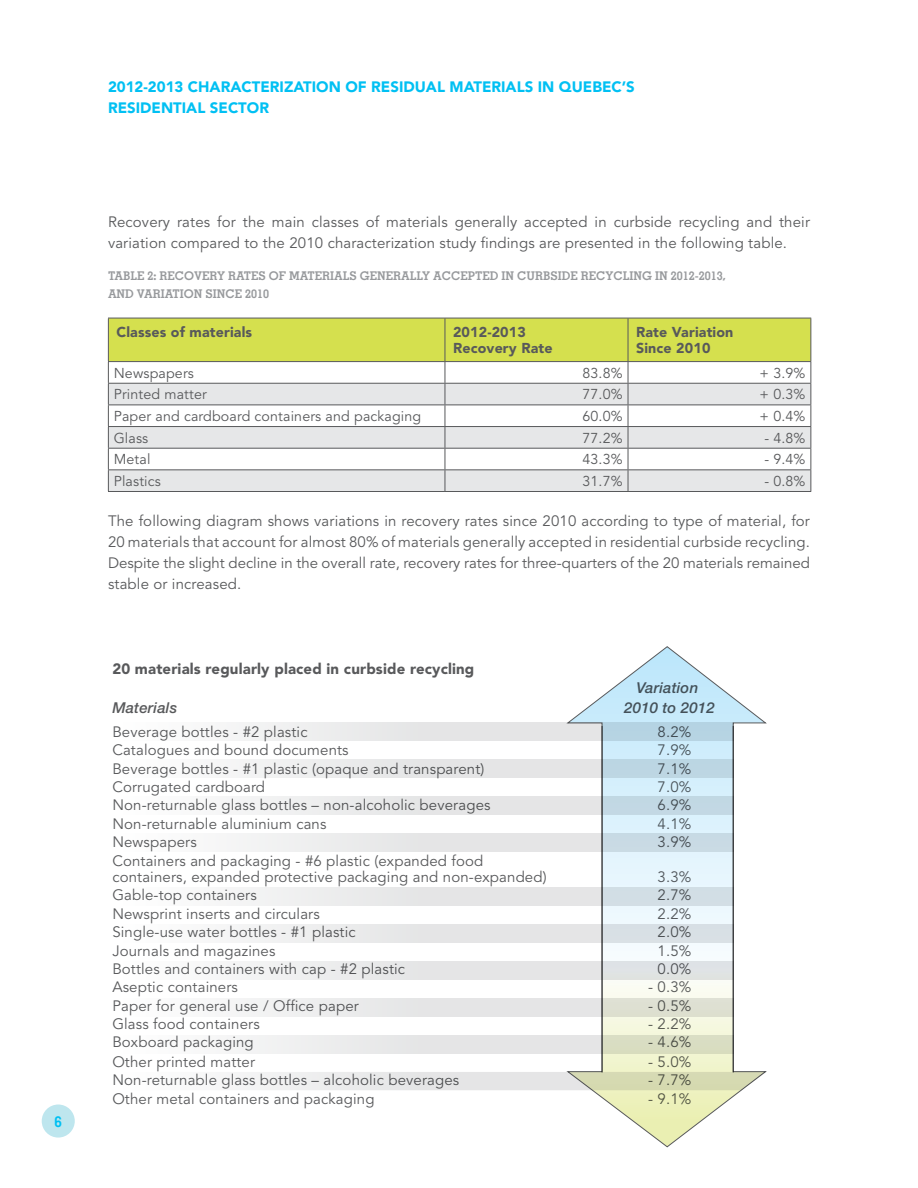
<style>
.page{position:relative;width:918px;height:1188px;background:#fff}
.page>*{position:absolute;margin:0;border:0;box-sizing:border-box;transform-origin:0 0}
.t1{font:15px/21px "Avenir";letter-spacing:.01em;color:#58595b}
.t2{font:900 15px/21px "Avenir";color:#00c0f3}
.t3{font:900 15px "Avenir";letter-spacing:.01em;color:#58595b}
.t4{font:italic 500 15px "Helvetica Neue";letter-spacing:.01em;color:#58595b}
.t5{font:700 15px "Memphis";color:#00c0f3}
.t6{font:14.25px "Avenir";letter-spacing:.01em;color:#58595b}
.t7{font:900 14.25px/16.5px "Avenir";letter-spacing:.01em;color:#58595b}
.t8{font:700 12px/18px "Memphis";color:#97999c}
</style>
<div class="page">
<div style="left:42px;top:1105px;width:33px;height:33px;background:#bee6ee;border-radius:50%"></div>
<svg style="left:108px;top:318px;width:703px;height:173px"></svg>
<hr style="left:108px;top:491px;width:337px;height:1px;background:#58595b">
<hr style="left:445px;top:491px;width:183px;height:1px;background:#58595b">
<hr style="left:628px;top:491px;width:183px;height:1px;background:#58595b">
<svg style="left:566px;top:646px;width:201px;height:78px"></svg>
<svg style="left:566px;top:741px;width:201px;height:407px"></svg>
<div style="left:113px;top:887px;width:621px;height:18px;background:linear-gradient(to right,#fefbf9,#d0d8de)"></div>
<svg style="left:236px;top:723px;width:498px;height:18px;background:#dae2e6"></svg>
<svg style="left:236px;top:759px;width:498px;height:19px;background:#dce3e7"></svg>
<svg style="left:236px;top:796px;width:498px;height:18px;background:#dde3e7"></svg>
<svg style="left:236px;top:833px;width:498px;height:18px;background:#dfe4e7"></svg>
<div style="left:113px;top:924px;width:621px;height:18px;background:linear-gradient(to right,#fcfaf9,#d4dade)"></div>
<div style="left:113px;top:961px;width:621px;height:18px;background:linear-gradient(to right,#fafafa,#d9dcdd)"></div>
<div style="left:113px;top:998px;width:621px;height:18px;background:linear-gradient(to right,#fbfaff,#d8dad0)"></div>
<svg style="left:236px;top:1035px;width:498px;height:18px;background:#e3e5de"></svg>
<svg style="left:236px;top:1072px;width:531px;height:18px"></svg>
<p class="t5" style="left:55px;top:1112px;width:9px">6</p>
<p class="t2" style="left:108px;top:77px;width:528px">2012-2013 CHARACTERIZATION OF RESIDUAL MATERIALS IN QUEBEC’S<br>RESIDENTIAL SECTOR</p>
<p class="t1" style="left:108px;top:212px;width:704px">Recovery rates for the main classes of materials generally accepted in curbside recycling and their variation compared to the 2010 characterization study findings are presented in the following table.</p>
<p class="t8" style="left:108px;top:267px;width:619px">TABLE 2: RECOVERY RATES OF MATERIALS GENERALLY ACCEPTED IN CURBSIDE RECYCLING IN 2012-2013,<br>AND VARIATION SINCE 2010</p>
<p class="t7" style="left:116px;top:324px;width:137px">Classes of materials</p>
<p class="t7" style="left:453px;top:324px;width:101px">2012-2013<br>Recovery Rate</p>
<p class="t7" style="left:636px;top:324px;width:99px">Rate Variation<br>Since 2010</p>
<p class="t6" style="left:114px;top:365px;width:82px">Newspapers</p>
<p class="t6" style="left:582px;top:365px;width:42px">83.8%</p>
<p class="t6" style="left:760px;top:365px;width:47px">+ 3.9%</p>
<p class="t6" style="left:114px;top:386px;width:95px">Printed matter</p>
<p class="t6" style="left:582px;top:386px;width:42px">77.0%</p>
<p class="t6" style="left:760px;top:386px;width:47px">+ 0.3%</p>
<p class="t6" style="left:114px;top:408px;width:309px">Paper and cardboard containers and packaging</p>
<p class="t6" style="left:582px;top:408px;width:42px">60.0%</p>
<p class="t6" style="left:760px;top:408px;width:47px">+ 0.4%</p>
<p class="t6" style="left:114px;top:430px;width:36px">Glass</p>
<p class="t6" style="left:582px;top:430px;width:42px">77.2%</p>
<p class="t6" style="left:764px;top:430px;width:43px">- 4.8%</p>
<p class="t6" style="left:114px;top:451px;width:38px">Metal</p>
<p class="t6" style="left:582px;top:451px;width:42px">43.3%</p>
<p class="t6" style="left:764px;top:451px;width:43px">- 9.4%</p>
<p class="t6" style="left:114px;top:473px;width:49px">Plastics</p>
<p class="t6" style="left:582px;top:473px;width:42px">31.7%</p>
<p class="t6" style="left:764px;top:473px;width:43px">- 0.8%</p>
<p class="t1" style="left:108px;top:511px;width:704px;text-align:justify">The following diagram shows variations in recovery rates since 2010 according to type of material, for 20 materials that account for almost 80% of materials generally accepted in residential curbside recycling.<br>Despite the slight decline in the overall rate, recovery rates for three-quarters of the 20 materials remained stable or increased.</p>
<p class="t3" style="left:112px;top:660px;width:364px">20 materials regularly placed in curbside recycling</p>
<p class="t4" style="left:636px;top:679px;width:63px">Variation</p>
<p class="t4" style="left:112px;top:699px;width:66px">Materials</p>
<p class="t4" style="left:624px;top:699px;width:92px">2010 to 2012</p>
<p class="t1" style="left:112px;top:722px;width:197px">Beverage bottles - #2 plastic</p>
<p class="t1" style="left:658px;top:722px;width:35px">8.2%</p>
<p class="t1" style="left:112px;top:740px;width:238px">Catalogues and bound documents</p>
<p class="t1" style="left:658px;top:740px;width:35px">7.9%</p>
<p class="t1" style="left:112px;top:758px;width:374px">Beverage bottles - #1 plastic (opaque and transparent)</p>
<p class="t1" style="left:658px;top:758px;width:35px">7.1%</p>
<p class="t1" style="left:112px;top:777px;width:154px">Corrugated cardboard</p>
<p class="t1" style="left:658px;top:777px;width:35px">7.0%</p>
<p class="t1" style="left:112px;top:795px;width:380px">Non-returnable glass bottles – non-alcoholic beverages</p>
<p class="t1" style="left:658px;top:795px;width:35px">6.9%</p>
<p class="t1" style="left:112px;top:814px;width:216px">Non-returnable aluminium cans</p>
<p class="t1" style="left:658px;top:814px;width:35px">4.1%</p>
<p class="t1" style="left:112px;top:832px;width:86px">Newspapers</p>
<p class="t1" style="left:658px;top:832px;width:35px">3.9%</p>
<p class="t1" style="left:112px;top:853px;width:436px;line-height:16.5px">Containers and packaging - #6 plastic (expanded food containers, expanded protective packaging and non-expanded)</p>
<p class="t1" style="left:658px;top:867px;width:35px">3.3%</p>
<p class="t1" style="left:112px;top:885px;width:146px">Gable-top containers</p>
<p class="t1" style="left:658px;top:885px;width:35px">2.7%</p>
<p class="t1" style="left:112px;top:904px;width:209px">Newsprint inserts and circulars</p>
<p class="t1" style="left:658px;top:904px;width:35px">2.2%</p>
<p class="t1" style="left:112px;top:922px;width:245px">Single-use water bottles - #1 plastic</p>
<p class="t1" style="left:658px;top:922px;width:35px">2.0%</p>
<p class="t1" style="left:112px;top:940px;width:165px">Journals and magazines</p>
<p class="t1" style="left:658px;top:940px;width:35px">1.5%</p>
<p class="t1" style="left:112px;top:959px;width:294px">Bottles and containers with cap - #2 plastic</p>
<p class="t1" style="left:658px;top:959px;width:35px">0.0%</p>
<p class="t1" style="left:112px;top:977px;width:127px">Aseptic containers</p>
<p class="t1" style="left:648px;top:977px;width:45px">- 0.3%</p>
<p class="t1" style="left:112px;top:995px;width:248px">Paper for general use / Office paper</p>
<p class="t1" style="left:648px;top:995px;width:45px">- 0.5%</p>
<p class="t1" style="left:112px;top:1014px;width:149px">Glass food containers</p>
<p class="t1" style="left:648px;top:1014px;width:45px">- 2.2%</p>
<p class="t1" style="left:112px;top:1032px;width:143px">Boxboard packaging</p>
<p class="t1" style="left:648px;top:1032px;width:45px">- 4.6%</p>
<p class="t1" style="left:112px;top:1052px;width:144px">Other printed matter</p>
<p class="t1" style="left:648px;top:1052px;width:45px">- 5.0%</p>
<p class="t1" style="left:112px;top:1070px;width:349px">Non-returnable glass bottles – alcoholic beverages</p>
<p class="t1" style="left:648px;top:1070px;width:45px">- 7.7%</p>
<p class="t1" style="left:112px;top:1088px;width:264px">Other metal containers and packaging</p>
<p class="t1" style="left:648px;top:1088px;width:45px">- 9.1%</p>
</div>
